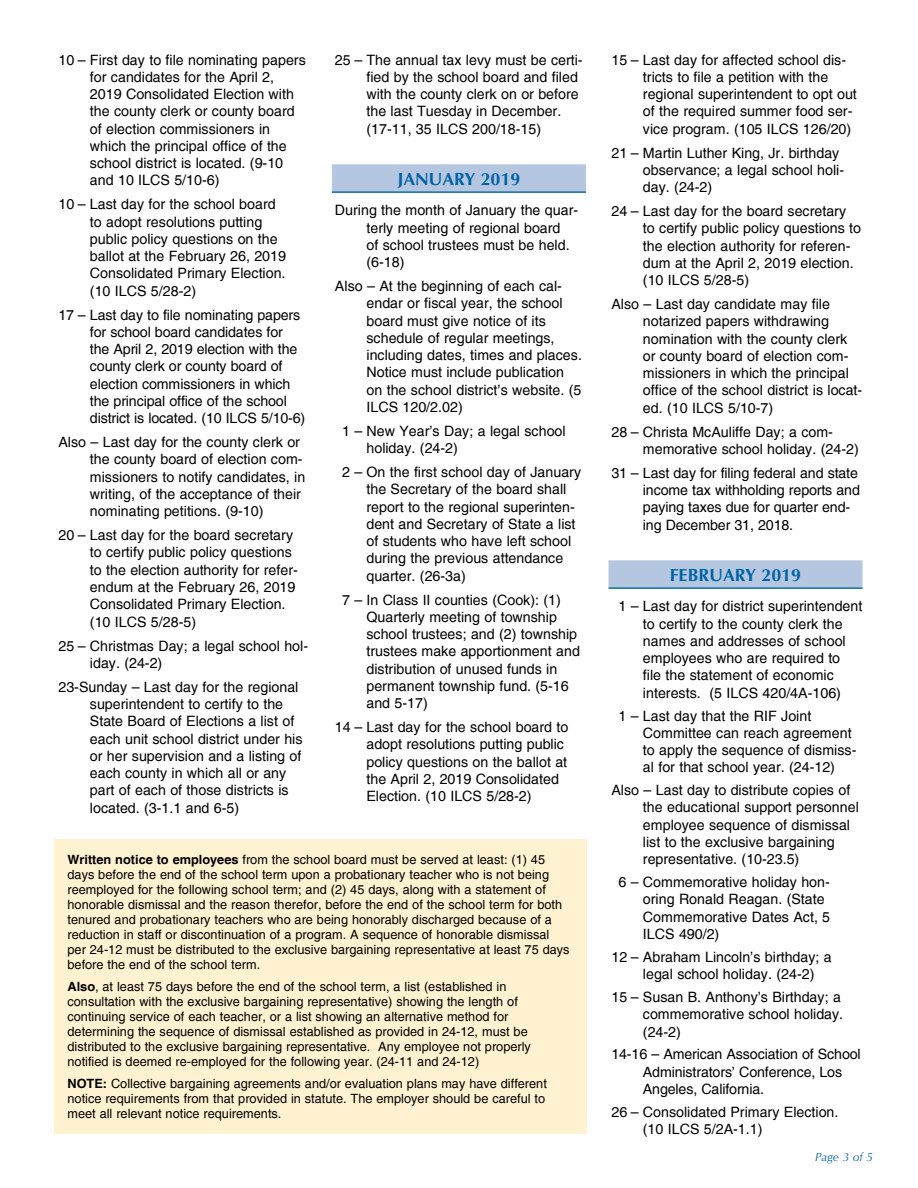
<style>
.page{position:relative;width:918px;height:1188px;background:#fff}
.page>*{position:absolute;margin:0;border:0;box-sizing:border-box;transform-origin:0 0}
.t1{font:18px "Optimum Bold DTC";color:#0064a4}
.t2{font:14.25px/17.2px "Helvetica";color:#000}
.t3{font:12.75px/15px "Helvetica";color:#000}
.t4{font:12px "Optimum Roman Italic DTC";color:#0064a4}
.s1{font-weight:700}
</style>
<div class="page">
<div style="left:332px;top:164px;width:254px;height:27px;background:#b4c6e0"></div>
<hr style="left:332px;top:191px;width:254px;height:2px;background:#0064a4">
<div style="left:609px;top:560px;width:253px;height:27px;background:#b4c6e0"></div>
<hr style="left:609px;top:587px;width:253px;height:2px;background:#0064a4">
<div style="left:54px;top:839px;width:532px;height:295px;background:#fff2d1"></div>
<p class="t2" style="left:90px;top:51px;width:217px;text-indent:-31px">10 – First day to file nominating papers for candidates for the April 2,<br>2019 Consolidated Election with the county clerk or county board of election commissioners in which the principal office of the school district is located. (9-10 and 10 ILCS 5/10-6)</p>
<p class="t2" style="left:90px;top:196px;width:198px;text-indent:-31px">10 – Last day for the school board to adopt resolutions putting public policy questions on the ballot at the February 26, 2019<br>Consolidated Primary Election. (10 ILCS 5/28-2)</p>
<p class="t2" style="left:90px;top:306px;width:217px;text-indent:-31px">17 – Last day to file nominating papers for school board candidates for the April 2, 2019 election with the county clerk or county board of election commissioners in which the principal office of the school district is located. (10 ILCS 5/10-6)</p>
<p class="t2" style="left:90px;top:434px;width:217px;text-indent:-32px">Also – Last day for the county clerk or the county board of election com&shy;missioners to notify candidates, in writing, of the acceptance of their nominating petitions. (9-10)</p>
<p class="t2" style="left:90px;top:527px;width:209px;text-indent:-31px">20 – Last day for the board secretary to certify public policy questions to the election authority for refer&shy;endum at the February 26, 2019<br>Consolidated Primary Election. (10 ILCS 5/28-5)</p>
<p class="t2" style="left:90px;top:637px;width:220px;text-indent:-31px">25 – Christmas Day; a legal school hol&shy;iday. (24-2)</p>
<p class="t2" style="left:90px;top:679px;width:214px;text-indent:-32px">23-Sunday – Last day for the regional superintendent to certify to the<br>State Board of Elections a list of each unit school district under his or her supervision and a listing of each county in which all or any part of each of those districts is located. (3-1.1 and 6-5)</p>
<p class="t2" style="left:366px;top:51px;width:218px;text-indent:-31px">25 – The annual tax levy must be certi&shy;fied by the school board and filed with the county clerk on or before the last Tuesday in December. (17-11, 35 ILCS 200/18-15)</p>
<p class="t1" style="left:398px;top:168px;width:124px">JANUARY 2019</p>
<p class="t2" style="left:367px;top:202px;width:213px;text-indent:-32px">During the month of January the quar&shy;terly meeting of regional board<br>of school trustees must be held. (6-18)</p>
<p class="t2" style="left:367px;top:278px;width:217px;text-indent:-32px">Also – At the beginning of each cal&shy;endar or fiscal year, the school board must give notice of its schedule of regular meetings, including dates, times and places.<br>Notice must include publication on the school district’s website. (5<br>ILCS 120/2.02)</p>
<p class="t2" style="left:366px;top:423px;width:201px;text-indent:-24px">1 – New Year’s Day; a legal school holiday. (24-2)</p>
<p class="t2" style="left:366px;top:464px;width:216px;text-indent:-24px">2 – On the first school day of January the Secretary of the board shall report to the regional superinten&shy;dent and Secretary of State a list of students who have left school during the previous attendance quarter. (26-3a)</p>
<p class="t2" style="left:366px;top:591px;width:215px;text-indent:-24px">7 – In Class II counties (Cook): (1)<br>Quarterly meeting of township school trustees; and (2) township trustees make apportionment and distribution of unused funds in permanent township fund. (5-16 and 5-17)</p>
<p class="t2" style="left:366px;top:719px;width:204px;text-indent:-31px">14 – Last day for the school board to adopt resolutions putting public policy questions on the ballot at the April 2, 2019 Consolidated<br>Election. (10 ILCS 5/28-2)</p>
<p class="t3" style="left:68px;top:853px;width:504px"><span class="s1">Written notice to employees</span> from the school board must be served at least: (1) 45 days before the end of the school term upon a probationary teacher who is not being reemployed for the following school term; and (2) 45 days, along with a statement of honorable dismissal and the reason therefor, before the end of the school term for both tenured and probationary teachers who are being honorably discharged because of a reduction in staff or discontinuation of a program. A sequence of honorable dismissal per 24-12 must be distributed to the exclusive bargaining representative at least 75 days before the end of the school term.</p>
<p class="t3" style="left:68px;top:980px;width:465px"><span class="s1">Also</span>, at least 75 days before the end of the school term, a list (established in consultation with the exclusive bargaining representative) showing the length of continuing service of each teacher, or a list showing an alternative method for determining the sequence of dismissal established as provided in 24-12, must be distributed to the exclusive bargaining representative. Any employee not properly notified is deemed re-employed for the following year. (24-11 and 24-12)</p>
<p class="t3" style="left:68px;top:1076px;width:481px"><span class="s1">NOTE:</span> Collective bargaining agreements and/or evaluation plans may have different notice requirements from that provided in statute. The employer should be careful to meet all relevant notice requirements.</p>
<p class="t2" style="left:643px;top:51px;width:215px;text-indent:-31px">15 – Last day for affected school dis&shy;tricts to file a petition with the regional superintendent to opt out of the required summer food ser&shy;vice program. (105 ILCS 126/20)</p>
<p class="t2" style="left:643px;top:144px;width:203px;text-indent:-31px">21 – Martin Luther King, Jr. birthday observance; a legal school holi&shy;day. (24-2)</p>
<p class="t2" style="left:643px;top:203px;width:220px;text-indent:-31px">24 – Last day for the board secretary to certify public policy questions to the election authority for referen&shy;dum at the April 2, 2019 election. (10 ILCS 5/28-5)</p>
<p class="t2" style="left:643px;top:296px;width:221px;text-indent:-32px">Also – Last day candidate may file notarized papers withdrawing nomination with the county clerk or county board of election com&shy;missioners in which the principal office of the school district is locat&shy;ed. (10 ILCS 5/10-7)</p>
<p class="t2" style="left:643px;top:423px;width:217px;text-indent:-31px">28 – Christa McAuliffe Day; a com&shy;memorative school holiday. (24-2)</p>
<p class="t2" style="left:643px;top:465px;width:219px;text-indent:-31px">31 – Last day for filing federal and state income tax withholding reports and paying taxes due for quarter end&shy;ing December 31, 2018.</p>
<p class="t1" style="left:670px;top:564px;width:133px">FEBRUARY 2019</p>
<p class="t2" style="left:619px;top:598px;width:245px;text-align:center">1 – Last day for district superintendent to certify to the county clerk the names and addresses of school employees who are required to<br>file the statement of economic interests. (5 ILCS 420/4A-106)</p>
<p class="t2" style="left:643px;top:707px;width:215px;text-indent:-24px">1 – Last day that the RIF Joint<br>Committee can reach agreement to apply the sequence of dismiss&shy;al for that school year. (24-12)</p>
<p class="t2" style="left:643px;top:782px;width:217px;text-indent:-32px">Also – Last day to distribute copies of the educational support personnel employee sequence of dismissal list to the exclusive bargaining representative. (10-23.5)</p>
<p class="t2" style="left:643px;top:874px;width:189px;text-indent:-24px">6 – Commemorative holiday hon&shy;oring Ronald Reagan. (State<br>Commemorative Dates Act, 5<br>ILCS 490/2)</p>
<p class="t2" style="left:643px;top:949px;width:190px;text-indent:-31px">12 – Abraham Lincoln’s birthday; a legal school holiday. (24-2)</p>
<p class="t2" style="left:643px;top:989px;width:202px;text-indent:-31px">15 – Susan B. Anthony’s Birthday; a commemorative school holiday. (24-2)</p>
<p class="t2" style="left:643px;top:1046px;width:219px;text-indent:-32px">14-16 – American Association of School<br>Administrators’ Conference, Los<br>Angeles, California.</p>
<p class="t2" style="left:643px;top:1104px;width:197px;text-indent:-31px">26 – Consolidated Primary Election. (10 ILCS 5/2A-1.1)</p>
<p class="t4" style="left:815px;top:1150px;width:59px">Page 3 of 5</p>
</div>
